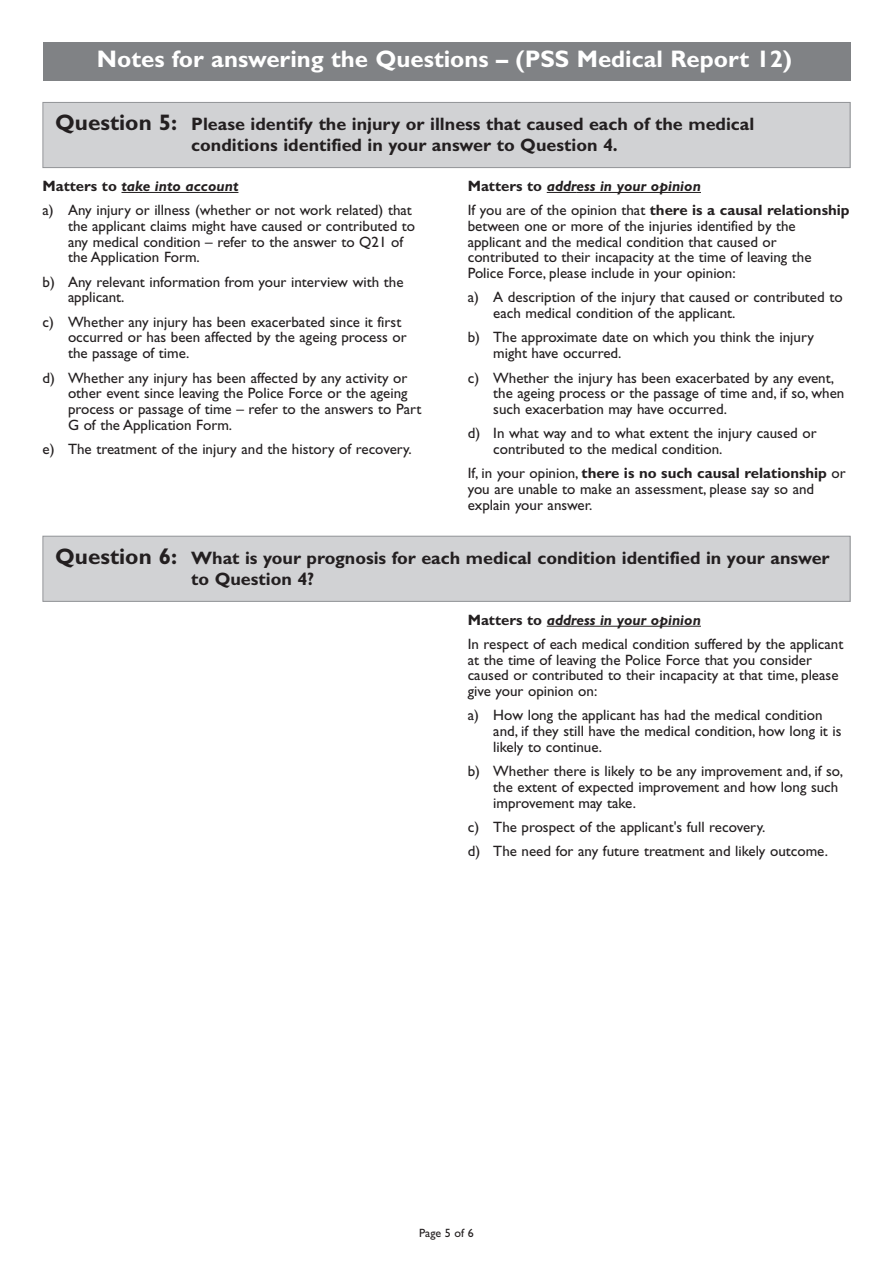
<style>
.page{position:relative;width:893px;height:1263px;background:#fff}
.page>*{position:absolute;margin:0;border:0;box-sizing:border-box;transform-origin:0 0}
.t1{font:700 24px "Gill Sans";color:#fff}
.t2{font:700 18px/21px "Gill Sans";color:#231f20}
.t3{font:15px/15.8px "Gill Sans";color:#231f20}
.t4{font:700 15px/24.3px "Gill Sans";color:#231f20}
.t5{font:12px "Gill Sans";color:#231f20}
.s1{font-size:22.5px}
.s2{font-weight:700}
.s3{font-weight:700;font-style:italic}
.s4{font-style:italic}
.s5{font-weight:400}
</style>
<div class="page">
<div style="left:43px;top:536px;width:807px;height:65px;background:#d1d2d4"></div>
<div style="left:43px;top:536px;width:807px;height:66px;border:1px solid #939598"></div>
<hr style="left:547px;top:626px;width:30px;height:1px;background:#231f20">
<hr style="left:577px;top:626px;width:124px;height:1px;background:#231f20">
<div style="left:43px;top:102px;width:807px;height:66px;background:#d1d2d4"></div>
<div style="left:43px;top:102px;width:807px;height:66px;border:1px solid #939598"></div>
<svg style="left:121px;top:192px;width:22px;height:1px"></svg>
<hr style="left:143px;top:192px;width:95px;height:1px;background:#231f20">
<hr style="left:547px;top:192px;width:30px;height:1px;background:#231f20">
<hr style="left:577px;top:192px;width:124px;height:1px;background:#231f20">
<div style="left:43px;top:43px;width:807px;height:38px;background:#808285"></div>
<h1 class="t1" style="left:97px;top:50px;width:697px">Notes for answering the Questions – (PSS Medical Report 12)</h1>
<p class="t2" style="left:55px;top:115px;width:701px;text-align:center"><span class="s1">Question 5:</span> Please identify the injury or illness that caused each of the medical conditions identified in your answer to Question 4.</p>
<p class="t3" style="left:43px;top:175px;width:371px;line-height:24.3px"><span class="s2">Matters to</span> <span class="s3">take into account<br></span>a) Any injury or illness (whether or not work related) that</p>
<p class="t3" style="left:68px;top:219px;width:349px">the applicant claims might have caused or contributed to any medical condition – refer to the answer to Q21 of the Application Form.</p>
<p class="t3" style="left:68px;top:275px;width:337px;text-indent:-25px">b) Any relevant information from your interview with the applicant.</p>
<p class="t3" style="left:68px;top:315px;width:340px;text-indent:-25px">c) Whether any injury has been exacerbated since it first occurred or has been affected by the ageing process or the passage of time.</p>
<p class="t3" style="left:68px;top:371px;width:355px;text-indent:-25px">d) Whether any injury has been affected by any activity or other event since leaving the Police Force or the ageing process or passage of time – refer to the answers to Part G of the Application Form.</p>
<p class="t3" style="left:43px;top:442px;width:371px">e) The treatment of the injury and the history of recovery.</p>
<p class="t4" style="left:468px;top:175px;width:383px">Matters to <span class="s4">address in your opinion<br></span><span class="s5">If you are of the opinion that</span> there is a causal relationship</p>
<p class="t3" style="left:468px;top:219px;width:345px">between one or more of the injuries identified by the applicant and the medical condition that caused or contributed to their incapacity at the time of leaving the Police Force, please include in your opinion:</p>
<p class="t3" style="left:493px;top:291px;width:351px;text-indent:-26px">a) A description of the injury that caused or contributed to each medical condition of the applicant.</p>
<p class="t3" style="left:493px;top:331px;width:322px;text-indent:-26px">b) The approximate date on which you think the injury might have occurred.</p>
<p class="t3" style="left:493px;top:371px;width:353px;text-indent:-26px">c) Whether the injury has been exacerbated by any event, the ageing process or the passage of time and, if so, when such exacerbation may have occurred.</p>
<p class="t3" style="left:493px;top:427px;width:325px;text-indent:-26px">d) In what way and to what extent the injury caused or contributed to the medical condition.</p>
<p class="t3" style="left:468px;top:467px;width:379px">If, in your opinion, <span class="s2">there is no such causal relationship</span> or you are unable to make an assessment, please say so and explain your answer.</p>
<p class="t2" style="left:191px;top:549px;width:640px;text-indent:-136px"><span class="s1">Question 6:</span> What is your prognosis for each medical condition identified in your answer to Question 4?</p>
<p class="t3" style="left:468px;top:609px;width:377px;line-height:24.3px"><span class="s2">Matters to</span> <span class="s3">address in your opinion<br></span>In respect of each medical condition suffered by the applicant</p>
<p class="t3" style="left:468px;top:653px;width:372px">at the time of leaving the Police Force that you consider caused or contributed to their incapacity at that time, please give your opinion on:</p>
<p class="t3" style="left:493px;top:709px;width:350px;text-indent:-26px">a) How long the applicant has had the medical condition and, if they still have the medical condition, how long it is likely to continue.</p>
<p class="t3" style="left:493px;top:765px;width:351px;text-indent:-26px">b) Whether there is likely to be any improvement and, if so, the extent of expected improvement and how long such improvement may take.</p>
<p class="t3" style="left:468px;top:816px;width:362px;line-height:24.3px">c) The prospect of the applicant's full recovery.<br>d) The need for any future treatment and likely outcome.</p>
<p class="t5" style="left:419px;top:1228px;width:56px">Page 5 of 6</p>
</div>
